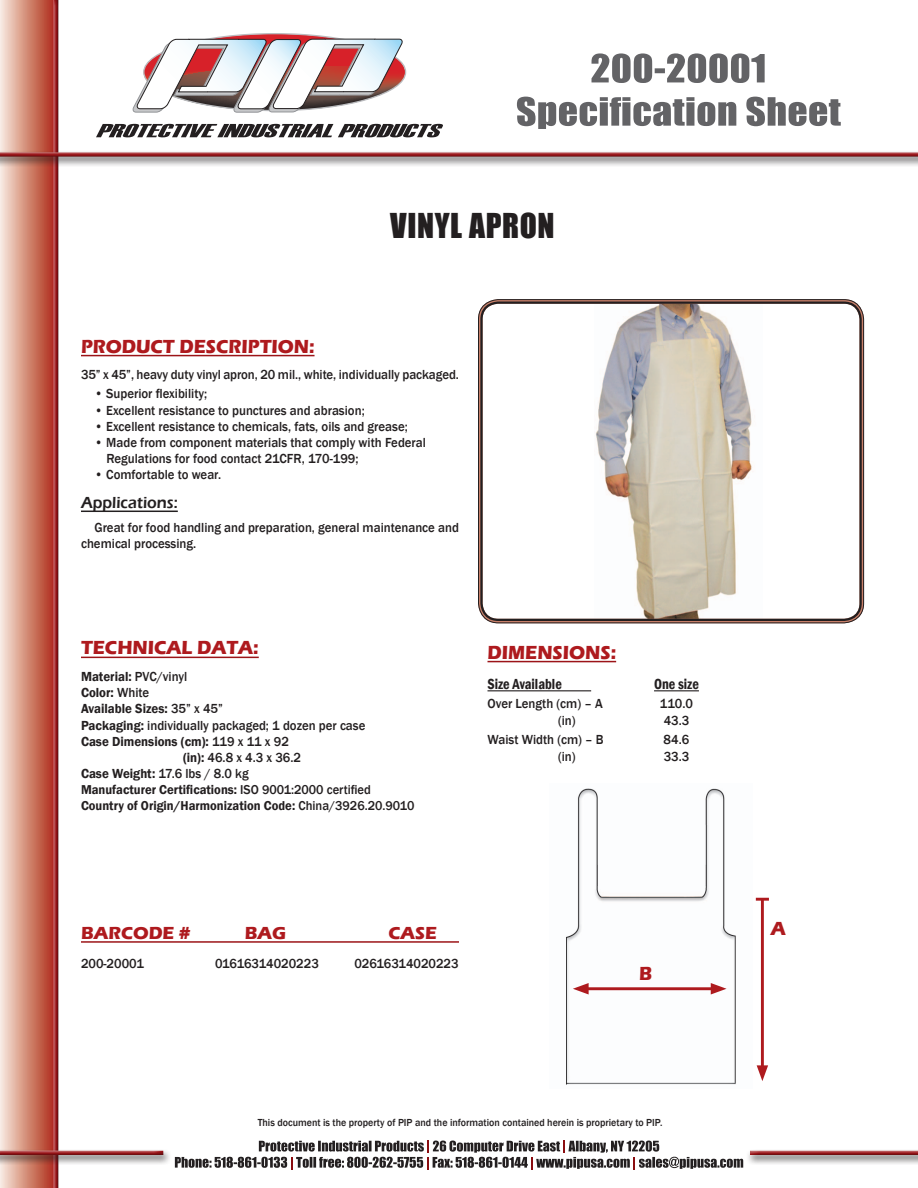
<style>
.page{position:relative;width:918px;height:1188px;background:#fff}
.page>*{position:absolute;margin:0;border:0;box-sizing:border-box;transform-origin:0 0}
.t1{font:31.5px "Impact";letter-spacing:.02em;color:#231f20}
.t2{font:700 19.5px "Eras ITC";color:#ae1a1e;scale:.95 1}
.t3{font:700 18px "Eras ITC";color:#ae1a1e}
.header_small{font:600 16.5px "Eras ITC";color:#231f20;scale:.95 1}
.body_text{font:600 condensed 15px "Franklin Gothic";color:#231f20;scale:.95 1}
.body_text-2{font:500 13.5px/16.2px "Franklin Gothic";color:#231f20;scale:.95 1}
.body_text-3{font:600 13.5px "Franklin Gothic";color:#231f20;scale:.95 1}
.body_text-4{font:600 13.2px "Franklin Gothic";color:#231f20;scale:.95 1}
.body_text-5{font:500 10.5px "Franklin Gothic";color:#231f20;scale:.95 1}
.s1{font-weight:500}
.s2{font-weight:600}
</style>
<div class="page">
<img style="left:566px;top:788px;width:170px;height:297px">
<div style="left:0;top:0;width:56px;height:1188px;background:linear-gradient(to right,#f8ecdc,#ae2a15)"></div>
<div style="left:53px;top:0;width:8px;height:1188px;background:#231f20;opacity:.75"></div>
<img style="left:595px;top:305px;width:157px;height:313px">
<div style="left:478px;top:299px;width:386px;height:324px;border:1px solid #231f20;border-radius:20px"></div>
<div style="left:480px;top:302px;width:382px;height:319px;border:2px solid #231f20;border-radius:17px"></div>
<div style="left:0;top:149px;width:918px;height:18px;background:#231f20;opacity:.75"></div>
<div style="left:0;top:152px;width:918px;height:7px;background:#231f20;opacity:.75"></div>
<hr style="left:81px;top:355px;width:234px;height:1px;background:#9c1418">
<hr style="left:81px;top:511px;width:97px;height:1px;background:#231f20">
<hr style="left:488px;top:661px;width:128px;height:1px;background:#9c1418">
<hr style="left:488px;top:690px;width:103px;height:1px;background:#231f20">
<hr style="left:654px;top:690px;width:45px;height:1px;background:#231f20">
<svg style="left:175px;top:1141px;width:568px;height:28px"></svg>
<hr style="left:81px;top:941px;width:378px;height:2px;background:#9c1418">
<hr style="left:81px;top:657px;width:178px;height:1px;background:#9c1418">
<hr style="left:761px;top:899px;width:3px;height:172px;background:#ae1a1e">
<svg style="left:756px;top:898px;width:13px;height:3px"></svg>
<svg style="left:757px;top:1065px;width:11px;height:16px"></svg>
<div style="left:0;top:1148px;width:171px;height:17px;background:#231f20;opacity:.75"></div>
<div style="left:0;top:1150px;width:165px;height:7px;background:#231f20;opacity:.75"></div>
<div style="left:745px;top:1148px;width:173px;height:17px;background:#231f20;opacity:.75"></div>
<div style="left:750px;top:1150px;width:168px;height:7px;background:#231f20;opacity:.75"></div>
<svg style="left:96px;top:124px;width:347px;height:13px"></svg>
<svg style="left:132px;top:34px;width:274px;height:79px"></svg>
<hr style="left:583px;top:987px;width:133px;height:3px;background:#ae1a1e">
<svg style="left:711px;top:983px;width:16px;height:12px"></svg>
<svg style="left:573px;top:983px;width:16px;height:12px"></svg>
<svg style="left:517px;top:97px;width:324px;height:32px"></svg>
<svg style="left:592px;top:53px;width:173px;height:30px"></svg>
<p class="t1" style="left:390px;top:201px;width:166px">VINYL APRON</p>
<p class="t2" style="left:81px;top:335px;width:247px">PRODUCT DESCRIPTION:</p>
<p class="body_text-2" style="left:81px;top:367px;width:399px">35” x 45”, heavy duty vinyl apron, 20 mil., white, individually packaged.</p>
<p class="body_text-2" style="left:95px;top:386px;width:120px">• Superior flexibility;</p>
<p class="body_text-2" style="left:95px;top:402px;width:286px">• Excellent resistance to punctures and abrasion;</p>
<p class="body_text-2" style="left:95px;top:418px;width:331px">• Excellent resistance to chemicals, fats, oils and grease;</p>
<p class="body_text-2" style="left:95px;top:435px;width:350px">• Made from component materials that comply with Federal</p>
<p class="body_text-2" style="left:106px;top:451px;width:267px">Regulations for food contact 21CFR, 170-199;</p>
<p class="body_text-2" style="left:95px;top:467px;width:135px">• Comfortable to wear.</p>
<p class="header_small" style="left:81px;top:493px;width:103px">Applications:</p>
<p class="body_text-2" style="left:81px;top:520px;width:399px;text-indent:14px">Great for food handling and preparation, general maintenance and chemical processing.</p>
<p class="t2" style="left:81px;top:637px;width:189px">TECHNICAL DATA:</p>
<p class="body_text-3" style="left:81px;top:668px;width:113px">Material: <span class="s1">PVC/vinyl</span></p>
<p class="body_text-3" style="left:81px;top:684px;width:73px">Color: <span class="s1">White</span></p>
<p class="body_text-3" style="left:81px;top:701px;width:151px">Available Sizes: <span class="s1">35” x 45”</span></p>
<p class="body_text-2" style="left:81px;top:717px;width:301px"><span class="s2">Packaging:</span> individually packaged; 1 dozen per case</p>
<p class="body_text-3" style="left:81px;top:733px;width:220px">Case Dimensions (cm): <span class="s1">119 x 11 x 92</span></p>
<p class="body_text-2" style="left:183px;top:750px;width:126px"><span class="s2">(in):</span> 46.8 x 4.3 x 36.2</p>
<p class="body_text-2" style="left:81px;top:766px;width:178px"><span class="s2">Case Weight:</span> 17.6 lbs / 8.0 kg</p>
<p class="body_text-4" style="left:81px;top:782px;width:307px">Manufacturer Certifications: <span class="s1">ISO 9001:2000 certified</span></p>
<p class="body_text-4" style="left:81px;top:798px;width:353px">Country of Origin/Harmonization Code: <span class="s1">China/3926.20.9010</span></p>
<p class="t2" style="left:488px;top:641px;width:137px">DIMENSIONS:</p>
<p class="body_text" style="left:488px;top:674px;width:80px">Size Available</p>
<p class="body_text" style="left:654px;top:674px;width:49px">One size</p>
<p class="body_text-2" style="left:488px;top:696px;width:123px">Over Length (cm) – A</p>
<p class="body_text-2" style="left:660px;top:696px;width:36px">110.0</p>
<p class="body_text-2" style="left:558px;top:712px;width:20px">(in)</p>
<p class="body_text-2" style="left:664px;top:712px;width:28px">43.3</p>
<p class="body_text-2" style="left:488px;top:732px;width:124px">Waist Width (cm) – B</p>
<p class="body_text-2" style="left:664px;top:732px;width:29px">84.6</p>
<p class="body_text-2" style="left:558px;top:748px;width:20px">(in)</p>
<p class="body_text-2" style="left:664px;top:748px;width:28px">33.3</p>
<p class="t3" style="left:81px;top:923px;width:111px">BARCODE #</p>
<p class="t3" style="left:245px;top:923px;width:43px">BAG</p>
<p class="t3" style="left:388px;top:923px;width:50px">CASE</p>
<p class="body_text-2" style="left:81px;top:955px;width:68px">200-20001</p>
<p class="body_text-2" style="left:215px;top:955px;width:111px">01616314020223</p>
<p class="body_text-2" style="left:354px;top:955px;width:111px">02616314020223</p>
<p class="t2" style="left:639px;top:962px;width:15px">B</p>
<p class="body_text-5" style="left:258px;top:1116px;width:427px">This document is the property of PIP and the information contained herein is proprietary to PIP.</p>
<p class="t2" style="left:771px;top:917px;width:17px">A</p>
</div>
